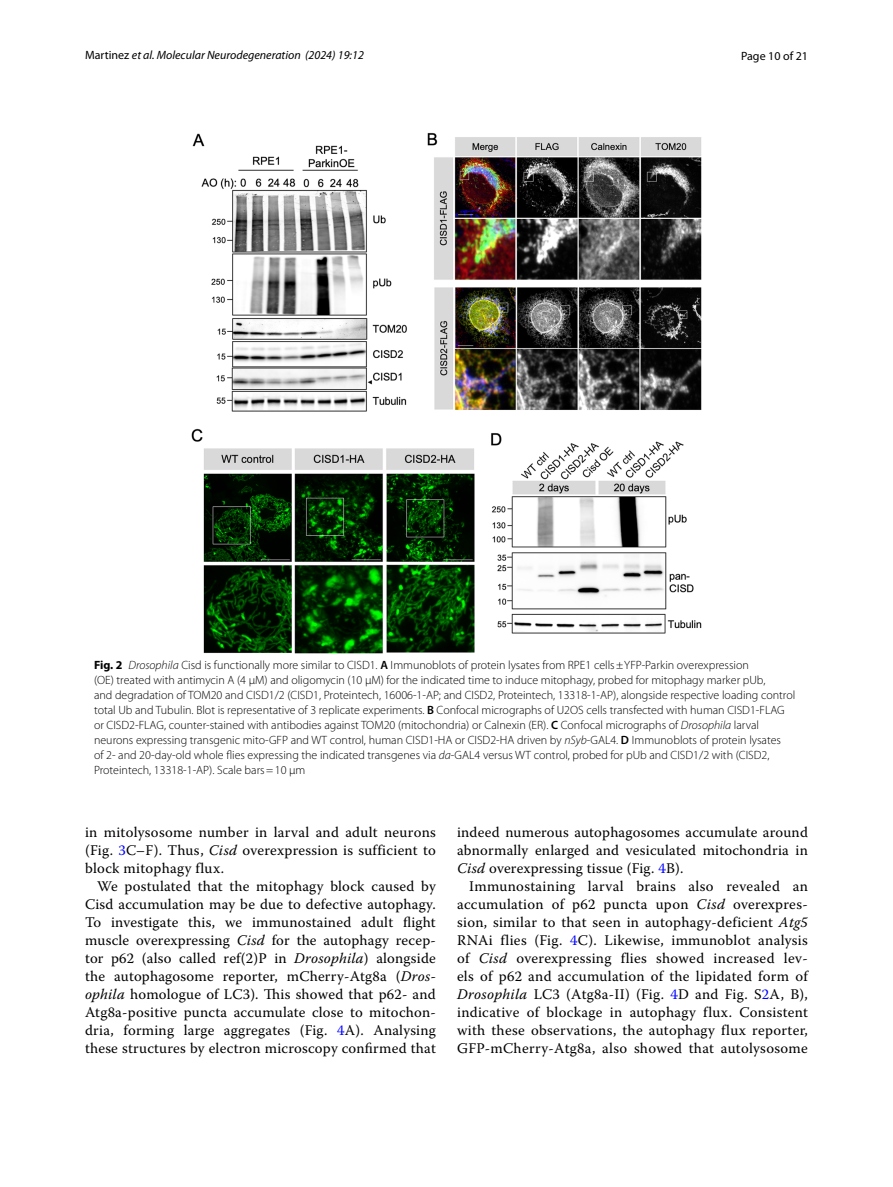
<style>
.page{position:relative;width:893px;height:1187px;background:#fff}
.page>*{position:absolute;margin:0;border:0;box-sizing:border-box;transform-origin:0 0}
.t1{font:14.7px/18px "Warnock Pro";letter-spacing:.02em;color:#000;text-align:justify}
.t2{font:300 12px/15px "Myriad Pro";color:#000}
.t3{font:italic 12px "Myriad Pro";color:#000}
.t4{font:12px "Myriad Pro";color:#000}
.s1{font-style:normal}
.s2{font-weight:700}
.s3{font-style:italic}
.s4{font-weight:600}
.s5{color:#00f}
</style>
<div class="page">
<img style="left:191px;top:133px;width:511px;height:520px">
<p class="t3" style="left:85px;top:48px;width:280px"><span class="s1">Martinez</span> et al. Molecular Neurodegeneration (2024) 19:12</p>
<p class="t4" style="left:741px;top:48px;width:68px">Page 10 of 21</p>
<p class="t2" style="left:94px;top:657px;width:703px"><span class="s2">Fig. 2</span> <span class="s3">Drosophila</span> Cisd is functionally more similar to CISD1. <span class="s4">A</span> Immunoblots of protein lysates from RPE1 cells±YFP-Parkin overexpression<br>(OE) treated with antimycin A (4 µM) and oligomycin (10 µM) for the indicated time to induce mitophagy, probed for mitophagy marker pUb,<br>and degradation of TOM20 and CISD1/2 (CISD1, Proteintech, 16006-1-AP; and CISD2, Proteintech, 13318-1-AP), alongside respective loading control total Ub and Tubulin. Blot is representative of 3 replicate experiments. <span class="s4">B</span> Confocal micrographs of U2OS cells transfected with human CISD1-FLAG or CISD2-FLAG, counter-stained with antibodies against TOM20 (mitochondria) or Calnexin (ER). <span class="s4">C</span> Confocal micrographs of <span class="s3">Drosophila</span> larval neurons expressing transgenic mito-GFP and WT control, human CISD1-HA or CISD2-HA driven by <span class="s3">nSyb</span>-GAL4. <span class="s4">D</span> Immunoblots of protein lysates<br>of 2- and 20-day-old whole flies expressing the indicated transgenes via <span class="s3">da</span>-GAL4 versus WT control, probed for pUb and CISD1/2 with (CISD2, Proteintech, 13318-1-AP). Scale bars=10 μm</p>
<p class="t1" style="left:85px;top:822px;width:352px">in mitolysosome number in larval and adult neurons (Fig. <span class="s5">3</span>C–F). Thus, <span class="s3">Cisd</span> overexpression is sufficient to block mitophagy flux.</p>
<p class="t1" style="left:85px;top:876px;width:352px;text-indent:12px">We postulated that the mitophagy block caused by Cisd accumulation may be due to defective autophagy.<br>To investigate this, we immunostained adult flight muscle overexpressing <span class="s3">Cisd</span> for the autophagy recep&shy;tor p62 (also called ref(2)P in <span class="s3">Drosophila</span>) alongside the autophagosome reporter, mCherry-Atg8a (<span class="s3">Dros&shy;ophila</span> homologue of LC3). This showed that p62- and Atg8a-positive puncta accumulate close to mitochon&shy;dria, forming large aggregates (Fig. <span class="s5">4</span>A). Analysing these structures by electron microscopy confirmed that</p>
<p class="t1" style="left:457px;top:822px;width:352px">indeed numerous autophagosomes accumulate around abnormally enlarged and vesiculated mitochondria in <span class="s3">Cisd</span> overexpressing tissue (Fig. <span class="s5">4</span>B).</p>
<p class="t1" style="left:457px;top:876px;width:352px;text-indent:12px">Immunostaining larval brains also revealed an accumulation of p62 puncta upon <span class="s3">Cisd</span> overexpres&shy;sion, similar to that seen in autophagy-deficient <span class="s3">Atg5<br></span>RNAi flies (Fig. <span class="s5">4</span>C). Likewise, immunoblot analysis of <span class="s3">Cisd</span> overexpressing flies showed increased lev&shy;els of p62 and accumulation of the lipidated form of <span class="s3">Drosophila</span> LC3 (Atg8a-II) (Fig. <span class="s5">4</span>D and Fig. S<span class="s5">2</span>A, B), indicative of blockage in autophagy flux. Consistent with these observations, the autophagy flux reporter, GFP-mCherry-Atg8a, also showed that autolysosome</p>
</div>
